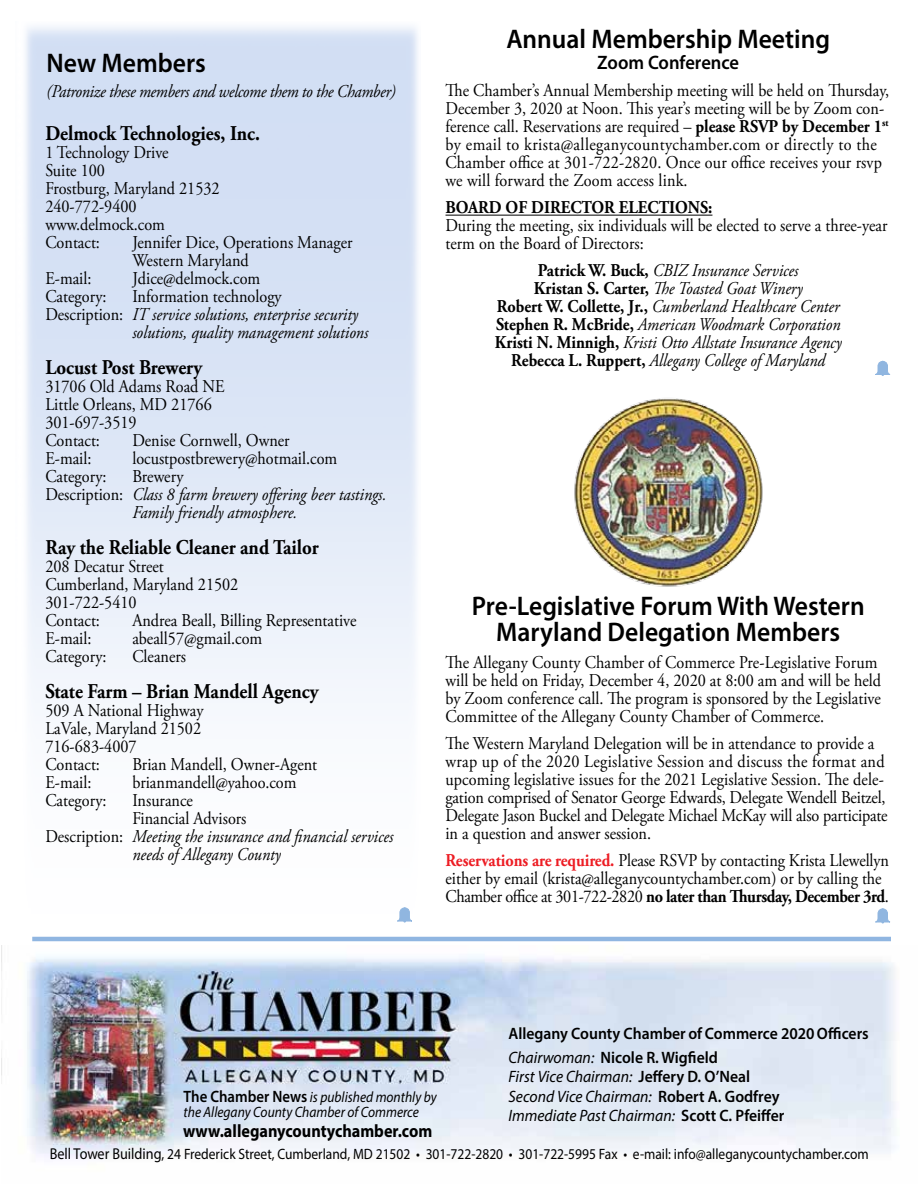
<style>
.page{position:relative;width:918px;height:1188px;background:#fff}
.page>*{position:absolute;margin:0;border:0;box-sizing:border-box;transform-origin:0 0}
.t1{font:600 27px/25.5px "Myriad Pro";color:#000;text-align:center;scale:.95 1}
.t2{font:700 21px "Adobe Garamond Pro";color:#000;scale:.9 1}
.t3{font:600 19.5px "Myriad Pro";color:#000;scale:.95 1}
.t4{font:18px/18px "Adobe Garamond Pro";color:#000;scale:.9 1}
.t5{font:italic 18px/18px "Adobe Garamond Pro";color:#000;text-align:center;scale:.9 1}
.t6{font:italic 18px "Adobe Garamond Pro";letter-spacing:-.02em;color:#000;scale:.9 1}
.t7{font:700 18px "Myriad Pro";color:#000;scale:.9 1}
.t8{font:700 18px "Adobe Garamond Pro";color:#000;scale:.9 1}
.t9{font:italic 16.5px/19.5px "Myriad Pro";color:#000;scale:.95 1}
.t10{font:600 16.5px/24px "Myriad Pro";color:#000;scale:.95 1}
.t11{font:15px "Myriad Pro";color:#000;scale:.9 1}
.t12{font:italic 15px/15px "Myriad Pro";color:#000;scale:.9 1}
.s1{font-style:normal}
.s2{font-weight:700}
.s3{font-weight:700;font-style:normal}
.s4{font-weight:700;color:#ed1d24}
.s5{font-weight:400;font-style:italic}
.s6{font-weight:600;font-style:normal}
.s7{font-size:15.75px}
.s8{font-weight:600;font-style:normal;font-size:16.5px}
</style>
<div class="page">
<img style="left:1px;top:946px;width:894px;height:212px">
<hr style="left:32px;top:937px;width:859px;height:4px;background:#90b6e1">
<svg style="left:875px;top:908px;width:15px;height:16px"></svg>
<svg style="left:875px;top:361px;width:15px;height:15px"></svg>
<svg style="left:397px;top:907px;width:15px;height:16px"></svg>
<img style="left:574px;top:398px;width:189px;height:189px">
<hr style="left:446px;top:215px;width:266px;height:1px;background:#000">
<h1 class="t1" style="left:47px;top:50px;width:169px">New Members</h1>
<p class="t6" style="left:47px;top:80px;width:390px">(Patronize these members and welcome them to the Chamber)</p>
<p class="t2" style="left:45px;top:121px;width:240px">Delmock Technologies, Inc.</p>
<p class="t4" style="left:45px;top:144px;width:195px">1 Technology Drive<br>Suite 100<br>Frostburg, Maryland 21532<br>240-772-9400 www.delmock.com<br>Contact:</p>
<p class="t4" style="left:132px;top:234px;width:246px">Jennifer Dice, Operations Manager<br>Western Maryland</p>
<p class="t4" style="left:45px;top:270px;width:53px">E-mail:</p>
<p class="t4" style="left:132px;top:270px;width:144px">Jdice@delmock.com</p>
<p class="t4" style="left:45px;top:288px;width:69px">Category:</p>
<p class="t4" style="left:132px;top:288px;width:167px">Information technology</p>
<p class="t5" style="left:45px;top:306px;width:349px"><span class="s1">Description:</span> IT service solutions, enterprise security</p>
<p class="t5" style="left:132px;top:324px;width:264px">solutions, quality management solutions</p>
<p class="t2" style="left:45px;top:355px;width:176px">Locust Post Brewery</p>
<p class="t4" style="left:45px;top:378px;width:201px">31706 Old Adams Road NE<br>Little Orleans, MD 21766<br>301-697-3519<br>Contact:</p>
<p class="t4" style="left:132px;top:432px;width:176px">Denise Cornwell, Owner</p>
<p class="t4" style="left:45px;top:450px;width:53px">E-mail:</p>
<p class="t4" style="left:132px;top:450px;width:229px">locustpostbrewery@hotmail.com</p>
<p class="t4" style="left:45px;top:468px;width:69px">Category:</p>
<p class="t4" style="left:132px;top:468px;width:58px">Brewery</p>
<p class="t5" style="left:45px;top:486px;width:381px"><span class="s1">Description:</span> Class 8 farm brewery offering beer tastings.</p>
<p class="t5" style="left:132px;top:504px;width:185px">Family friendly atmosphere.</p>
<p class="t2" style="left:45px;top:535px;width:305px">Ray the Reliable Cleaner and Tailor</p>
<p class="t4" style="left:45px;top:558px;width:216px">208 Decatur Street<br>Cumberland, Maryland 21502<br>301-722-5410<br>Contact:</p>
<p class="t4" style="left:132px;top:612px;width:251px">Andrea Beall, Billing Representative</p>
<p class="t4" style="left:45px;top:630px;width:53px">E-mail:</p>
<p class="t4" style="left:132px;top:630px;width:146px">abeall57@gmail.com</p>
<p class="t4" style="left:45px;top:648px;width:69px">Category:</p>
<p class="t4" style="left:132px;top:648px;width:61px">Cleaners</p>
<p class="t2" style="left:45px;top:679px;width:305px">State Farm – Brian Mandell Agency</p>
<p class="t4" style="left:45px;top:702px;width:177px">509 A National Highway<br>LaVale, Maryland 21502<br>716-683-4007<br>Contact:</p>
<p class="t4" style="left:132px;top:756px;width:207px">Brian Mandell, Owner-Agent</p>
<p class="t4" style="left:45px;top:774px;width:53px">E-mail:</p>
<p class="t4" style="left:132px;top:774px;width:184px">brianmandell@yahoo.com</p>
<p class="t4" style="left:45px;top:792px;width:69px">Category:</p>
<p class="t4" style="left:132px;top:792px;width:69px">Insurance</p>
<p class="t4" style="left:132px;top:810px;width:128px">Financial Advisors</p>
<p class="t5" style="left:45px;top:828px;width:388px"><span class="s1">Description:</span> Meeting the insurance and financial services</p>
<p class="t5" style="left:132px;top:846px;width:166px">needs of Allegany County</p>
<h1 class="t1" style="left:506px;top:26px;width:342px">Annual Membership Meeting</h1>
<p class="t3" style="left:597px;top:50px;width:151px">Zoom Conference</p>
<p class="t4" style="left:445px;top:82px;width:494px">The Chamber’s Annual Membership meeting will be held on Thursday, December 3, 2020 at Noon. This year’s meeting will be by Zoom con&shy;ference call. Reservations are required – <span class="s2">please RSVP by December 1</span><sup>st </sup>by email to krista@alleganycountychamber.com or directly to the Chamber office at 301-722-2820. Once our office receives your rsvp we will forward the Zoom access link.</p>
<p class="t8" style="left:445px;top:197px;width:298px">BOARD OF DIRECTOR ELECTIONS:</p>
<p class="t4" style="left:445px;top:217px;width:493px">During the meeting, six individuals will be elected to serve a three-year term on the Board of Directors:</p>
<p class="t5" style="left:495px;top:262px;width:387px"><span class="s3">Patrick W. Buck,</span> CBIZ Insurance Services<br><span class="s3">Kristan S. Carter,</span> The Toasted Goat Winery<br><span class="s3">Robert W. Collette, Jr.,</span> Cumberland Healthcare Center <span class="s3">Stephen R. McBride,</span> American Woodmark Corporation <span class="s3">Kristi N. Minnigh,</span> Kristi Otto Allstate Insurance Agency <span class="s3">Rebecca L. Ruppert,</span> Allegany College of Maryland</p>
<h1 class="t1" style="left:472px;top:593px;width:415px">Pre-Legislative Forum With Western<br>Maryland Delegation Members</h1>
<p class="t4" style="left:446px;top:654px;width:485px">The Allegany County Chamber of Commerce Pre-Legislative Forum will be held on Friday, December 4, 2020 at 8:00 am and will be held by Zoom conference call. The program is sponsored by the Legislative Committee of the Allegany County Chamber of Commerce.</p>
<p class="t4" style="left:446px;top:735px;width:493px">The Western Maryland Delegation will be in attendance to provide a wrap up of the 2020 Legislative Session and discuss the format and upcoming legislative issues for the 2021 Legislative Session. The dele&shy;gation comprised of Senator George Edwards, Delegate Wendell Beitzel, Delegate Jason Buckel and Delegate Michael McKay will also participate in a question and answer session.</p>
<p class="t4" style="left:446px;top:852px;width:494px"><span class="s4">Reservations are required.</span> Please RSVP by contacting Krista Llewellyn either by email (krista@alleganycountychamber.com) or by calling the<br>Chamber office at 301-722-2820 <span class="s2">no later than Thursday, December 3rd</span>.</p>
<p class="t10" style="left:509px;top:1021px;width:381px">Allegany County Chamber of Commerce 2020 Officers<br><span class="s5">Chairwoman:</span> Nicole R. Wigfield</p>
<p class="t9" style="left:509px;top:1067px;width:292px">First Vice Chairman: <span class="s6">Jeffery D. O’Neal<br></span>Second Vice Chairman: <span class="s6">Robert A. Godfrey<br></span>Immediate Past Chairman: <span class="s6">Scott C. Pfeiffer</span></p>
<p class="t11" style="left:50px;top:1144px;width:912px"><span class="s7">Bell Tower Building</span>, 24 Frederick Street, Cumberland, MD 21502 • 301-722-2820 • 301-722-5995 Fax • e-mail: info@alleganycountychamber.com</p>
<p class="t12" style="left:184px;top:1089px;width:283px"><span class="s8">The Chamber News</span> is published monthly by the Allegany County Chamber of Commerce</p>
<p class="t7" style="left:183px;top:1119px;width:278px">www.alleganycountychamber.com</p>
</div>
